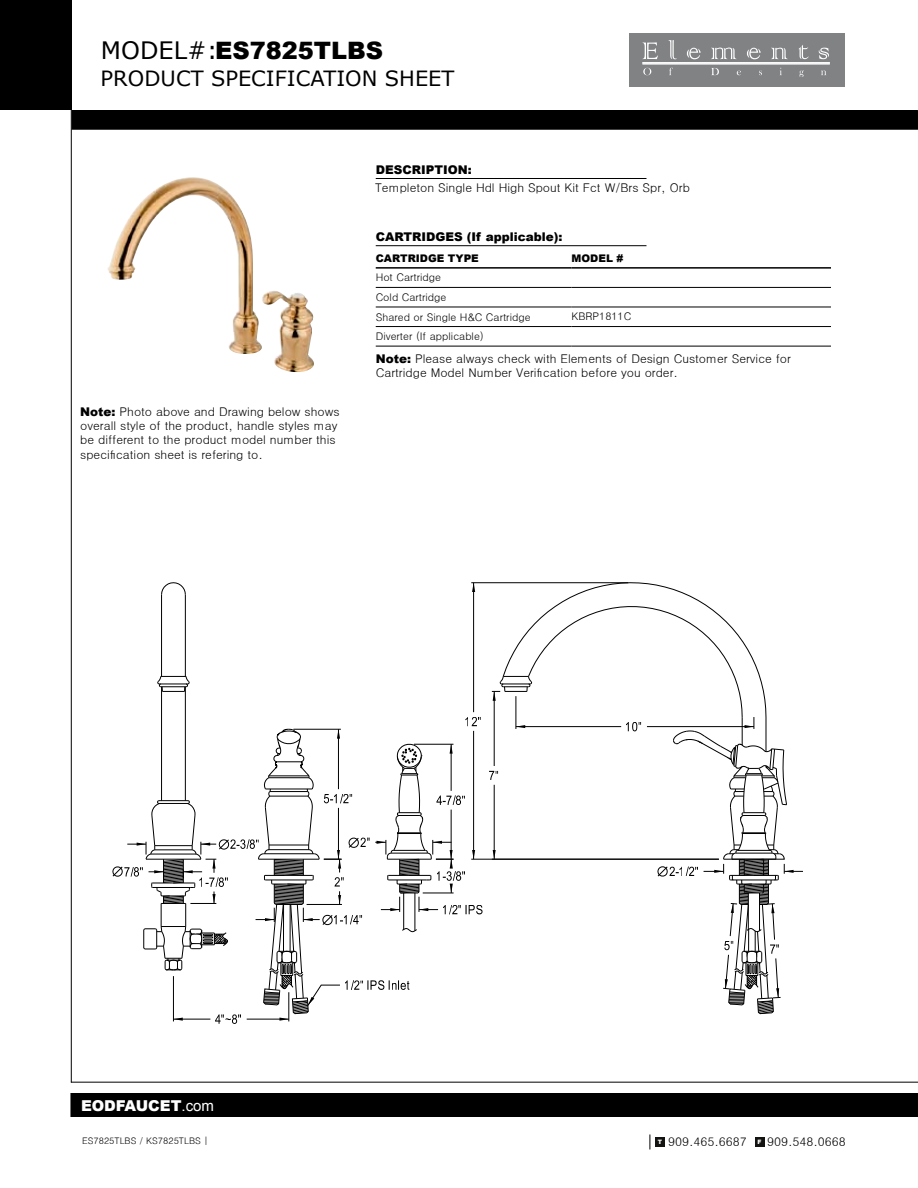
<style>
.page{position:relative;width:918px;height:1188px;background:#fff}
.page>*{position:absolute;margin:0;border:0;box-sizing:border-box;transform-origin:0 0}
.t1{font:900 24px "Arial";color:#000}
.t2{font:21px "Verdana";color:#000}
.t3{font:900 15px "Arial";color:#fff}
.t4{font:12px/14.4px "Dotum";color:#000}
.t5{font:900 12px "Arial";color:#000}
.t6{font:10.5px/19.5px "Dotum";color:#000}
.t7{font:900 10.5px "Arial";color:#000}
.t8{font:9px "Dotum";color:#000}
.t9{font:900 6px "Arial";color:#fff}
.s1{font-family:"Verdana";font-weight:400}
.s2{font-family:"Arial";font-weight:900}
.s3{font-weight:400}
</style>
<div class="page">
<svg style="left:650px;top:1134px;width:1px;height:15px"></svg>
<div style="left:655px;top:1137px;width:10px;height:9px;background:#131311"></div>
<div style="left:755px;top:1137px;width:9px;height:9px;background:#131311"></div>
<div style="left:0;top:0;width:72px;height:110px;background:#000"></div>
<hr style="left:71px;top:87px;width:1px;height:996px;background:#000">
<div style="left:71px;top:1094px;width:846px;height:22px;background:#000"></div>
<div style="left:70px;top:1093px;width:848px;height:24px;border:2px solid #000"></div>
<hr style="left:71px;top:1082px;width:847px;height:1px;background:#000">
<div style="left:630px;top:33px;width:215px;height:54px;background:#808284"></div>
<svg style="left:643px;top:68px;width:183px;height:9px"></svg>
<svg style="left:643px;top:40px;width:186px;height:19px"></svg>
<hr style="left:642px;top:62px;width:188px;height:1px;background:#fff">
<hr style="left:642px;top:64px;width:188px;height:1px;background:#fff">
<div style="left:72px;top:111px;width:845px;height:18px;background:#000"></div>
<div style="left:72px;top:110px;width:846px;height:20px;border:2px solid #000"></div>
<hr style="left:376px;top:178px;width:270px;height:1px;background:#000">
<hr style="left:376px;top:245px;width:270px;height:1px;background:#000">
<hr style="left:376px;top:267px;width:196px;height:2px;background:#000">
<hr style="left:572px;top:267px;width:259px;height:2px;background:#000">
<hr style="left:376px;top:287px;width:196px;height:1px;background:#000">
<hr style="left:572px;top:287px;width:259px;height:1px;background:#000">
<hr style="left:376px;top:307px;width:196px;height:1px;background:#000">
<hr style="left:572px;top:307px;width:259px;height:1px;background:#000">
<hr style="left:376px;top:326px;width:196px;height:1px;background:#000">
<hr style="left:572px;top:326px;width:259px;height:1px;background:#000">
<hr style="left:376px;top:346px;width:196px;height:1px;background:#000">
<hr style="left:572px;top:346px;width:259px;height:1px;background:#000">
<img style="left:108px;top:177px;width:206px;height:195px">
<svg style="left:157px;top:676px;width:33px;height:16px"></svg>
<svg style="left:503px;top:582px;width:205px;height:24px"></svg>
<svg style="left:161px;top:582px;width:25px;height:13px"></svg>
<hr style="left:185px;top:687px;width:1px;height:114px;background:#000">
<hr style="left:161px;top:687px;width:1px;height:114px;background:#000">
<hr style="left:185px;top:595px;width:1px;height:81px;background:#000">
<hr style="left:161px;top:595px;width:1px;height:81px;background:#000">
<hr style="left:471px;top:859px;width:248px;height:1px;background:#000">
<hr style="left:471px;top:582px;width:157px;height:1px;background:#000">
<hr style="left:473px;top:583px;width:1px;height:129px;background:#000">
<svg style="left:472px;top:583px;width:3px;height:9px"></svg>
<svg style="left:489px;top:606px;width:314px;height:408px"></svg>
<svg style="left:112px;top:717px;width:371px;height:307px"></svg>
<h1 class="t1" style="left:101px;top:33px;width:284px"><span class="s1">MODEL#:</span>ES7825TLBS</h1>
<h2 class="t2" style="left:101px;top:65px;width:355px">PRODUCT SPECIFICATION SHEET</h2>
<p class="t5" style="left:376px;top:161px;width:97px">DESCRIPTION:</p>
<p class="t4" style="left:375px;top:181px;width:316px">Templeton Single Hdl High Spout Kit Fct W/Brs Spr, Orb</p>
<p class="t4" style="left:80px;top:404px;width:261px"><span class="s2">Note:</span> Photo above and Drawing below shows overall style of the product, handle styles may be different to the product model number this specification sheet is refering to.</p>
<p class="t5" style="left:376px;top:228px;width:188px">CARTRIDGES (If applicable):</p>
<p class="t7" style="left:376px;top:250px;width:105px">CARTRIDGE TYPE</p>
<p class="t7" style="left:572px;top:250px;width:53px">MODEL #</p>
<p class="t6" style="left:376px;top:268px;width:156px">Hot Cartridge<br>Cold Cartridge<br>Shared or Single H&amp;C Cartridge<br>Diverter (If applicable)</p>
<p class="t4" style="left:376px;top:351px;width:417px"><span class="s2">Note:</span> Please always check with Elements of Design Customer Service for<br>Cartridge Model Number Verification before you order.</p>
<p class="t6" style="left:572px;top:306px;width:61px">KBRP1811C</p>
<p class="t3" style="left:81px;top:1095px;width:135px">EODFAUCET<span class="s3">.com</span></p>
<p class="t8" style="left:82px;top:1136px;width:128px">ES7825TLBS / KS7825TLBS |</p>
<p class="t4" style="left:658px;top:1134px;width:91px"><sup>T</sup> 909.465.6687</p>
<p class="t4" style="left:767px;top:1134px;width:80px">909.548.0668</p>
<p class="t9" style="left:758px;top:1137px;width:6px">F</p>
</div>
